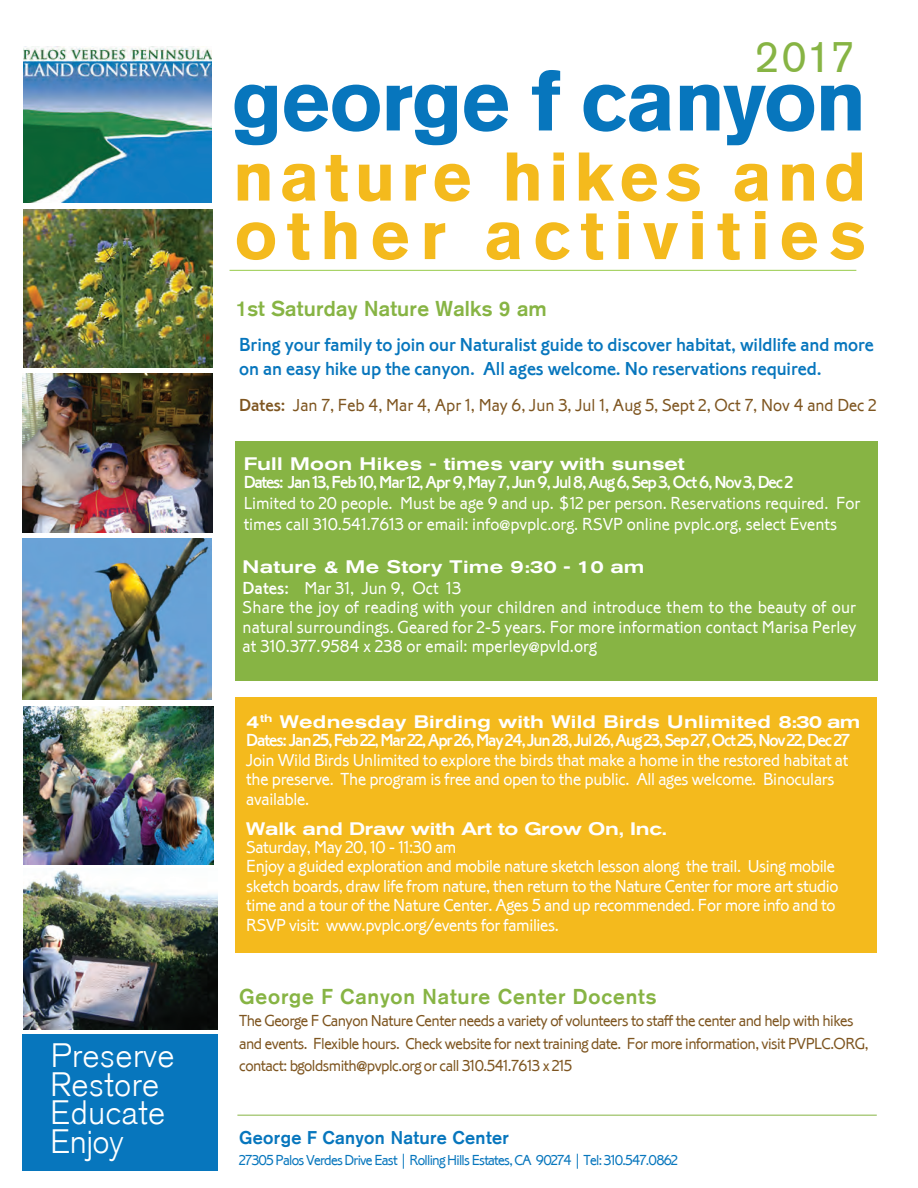
<style>
.page{position:relative;width:918px;height:1188px;background:#fff}
.page>*{position:absolute;margin:0;border:0;box-sizing:border-box;transform-origin:0 0}
.t1{font:900 84px "Akzidenz Grotesk";letter-spacing:-.02em;color:#0776bd}
.t2{font:900 67.5px/58.5px "Akzidenz Grotesk";letter-spacing:.14em;color:#f4ba1d}
.t3{font:43.5px "Akzidenz Grotesk";color:#87b444}
.t4{font:300 33px/28.5px "Akzidenz Grotesk";letter-spacing:.025em;color:#fff}
.t5{font:700 21px "Akzidenz Grotesk";letter-spacing:.04em;color:#87b444}
.t6{font:700 21px "Akzidenz Grotesk";letter-spacing:.015em;color:#87b444}
.t7{font:19.5px/24px "Corinthian Medium Plain";letter-spacing:-.005em;color:#0776bd}
.t8{font:18px/19.5px "Corinthian Light Plain";letter-spacing:-.015em;color:#fff}
.t9{font:18px/19.5px "Corinthian Light Plain";letter-spacing:.005em;color:#fff}
.t10{font:18px "Corinthian Medium Plain";letter-spacing:-.07em;color:#fff}
.t11{font:500 expanded 18px "Akzidenz Grotesk BQ";letter-spacing:.015em;color:#fff}
.t12{font:18px "Corinthian Light Plain";color:#7e5520}
.t13{font:500 expanded 18px "Akzidenz Grotesk BQ";letter-spacing:-.005em;color:#fff}
.t14{font:500 expanded 18px "Akzidenz Grotesk BQ";letter-spacing:-.015em;color:#fff}
.t15{font:700 18px "Akzidenz Grotesk";letter-spacing:.02em;color:#0776bd}
.t16{font:16.5px/22.5px "Corinthian Light Plain";letter-spacing:-.03em;color:#7e5520}
.t17{font:15px "Corinthian Light Plain";letter-spacing:-.05em;color:#0776bd}
.s1{font-family:"Corinthian Medium Plain"}
.s2{font-family:"Akzidenz Grotesk";font-weight:700;font-size:13.5px}
.s3{font-family:"Myriad Pro"}
</style>
<div class="page">
<div style="left:235px;top:441px;width:643px;height:240px;background:#87b444"></div>
<hr style="left:237px;top:1115px;width:640px;height:1px;background:#87b444">
<hr style="left:230px;top:270px;width:626px;height:1px;background:#98cb4a">
<img style="left:23px;top:47px;width:188px;height:155px">
<img style="left:23px;top:209px;width:189px;height:158px">
<img style="left:23px;top:870px;width:195px;height:160px">
<img style="left:22px;top:539px;width:189px;height:160px">
<img style="left:23px;top:374px;width:189px;height:158px">
<img style="left:23px;top:706px;width:190px;height:159px">
<div style="left:22px;top:1034px;width:196px;height:137px;background:#0776bd"></div>
<div style="left:235px;top:697px;width:642px;height:255px;background:#f4ba1d"></div>
<h3 class="t4" style="left:51px;top:1042px;width:125px">Preserve<br>Restore<br>Educate<br>Enjoy</h3>
<h3 class="t3" style="left:754px;top:32px;width:102px">2017</h3>
<h1 class="t1" style="left:232px;top:50px;width:636px">george f canyon</h1>
<h2 class="t2" style="left:233px;top:147px;width:635px">nature hikes and other activities</h2>
<p class="t6" style="left:235px;top:296px;width:313px">1st Saturday Nature Walks 9 am</p>
<p class="t7" style="left:239px;top:332px;width:636px">Bring your family to join our Naturalist guide to discover habitat, wildlife and more on an easy hike up the canyon. All ages welcome. No reservations required.</p>
<p class="t12" style="left:239px;top:395px;width:639px"><span class="s1">Dates:</span> Jan 7, Feb 4, Mar 4, Apr 1, May 6, Jun 3, Jul 1, Aug 5, Sept 2, Oct 7, Nov 4 and Dec 2</p>
<p class="t13" style="left:244px;top:453px;width:442px">Full Moon Hikes - times vary with sunset</p>
<p class="t10" style="left:244px;top:472px;width:551px">Dates: Jan 13, Feb 10, Mar 12, Apr 9, May 7, Jun 9, Jul 8, Aug 6, Sep 3, Oct 6, Nov 3, Dec 2</p>
<p class="t8" style="left:244px;top:493px;width:618px;line-height:21px">Limited to 20 people. Must be age 9 and up. $12 per person. Reservations required. For times call 310.541.7613 or email: info<span class="s2">@</span>pvplc.org. RSVP online pvplc.org, select Events</p>
<p class="t11" style="left:243px;top:556px;width:403px">Nature &amp; Me Story Time 9:30 - 10 am</p>
<p class="t9" style="left:243px;top:578px;width:615px"><span class="s1">Dates:</span> Mar 31, Jun 9, Oct 13<br>Share the joy of reading with your children and introduce them to the beauty of our natural surroundings. Geared for 2-5 years. For more information contact Marisa Perley at 310.377.9584 x 238 or email: mperley<span class="s2">@</span>pvld.org</p>
<p class="t11" style="left:246px;top:712px;width:616px">4<sup>th</sup> Wednesday Birding with Wild Birds Unlimited 8:30 am</p>
<p class="t10" style="left:246px;top:730px;width:605px">Dates: Jan 25, Feb 22, Mar 22, Apr 26, May 24, Jun 28, Jul 26, Aug 23, Sep 27, Oct 25, Nov 22, Dec 27</p>
<p class="t8" style="left:246px;top:750px;width:604px">Join Wild Birds Unlimited to explore the birds that make a home in the restored habitat at the preserve. The program is free and open to the public. All ages welcome. Binoculars available.</p>
<p class="t14" style="left:246px;top:818px;width:422px">Walk and Draw with Art to Grow On, Inc.</p>
<p class="t8" style="left:246px;top:837px;width:594px">Saturday, May 20, 10 - 11:30 am<br>Enjoy a guided exploration and mobile nature sketch lesson along the trail. Using mobile sketch boards, draw life from nature, then return to the Nature Center for more art studio time and a tour of the Nature Center. Ages 5 and up recommended. For more info and to RSVP visit: www.pvplc.org/events for families.</p>
<p class="t5" style="left:239px;top:984px;width:418px">George F Canyon Nature Center Docents</p>
<p class="t16" style="left:239px;top:1009px;width:631px">The George F Canyon Nature Center needs a variety of volunteers to staff the center and help with hikes and events. Flexible hours. Check website for next training date. For more information, visit PVPLC.ORG, contact: bgoldsmith<span class="s2">@</span>pvplc.org or call 310.541.7613 x 215</p>
<p class="t15" style="left:239px;top:1127px;width:271px">George F Canyon Nature Center</p>
<p class="t17" style="left:239px;top:1151px;width:440px">27305 Palos Verdes Drive East <span class="s3">|</span> Rolling Hills Estates, CA 90274 <span class="s3">|</span> Tel: 310.547.0862</p>
</div>
